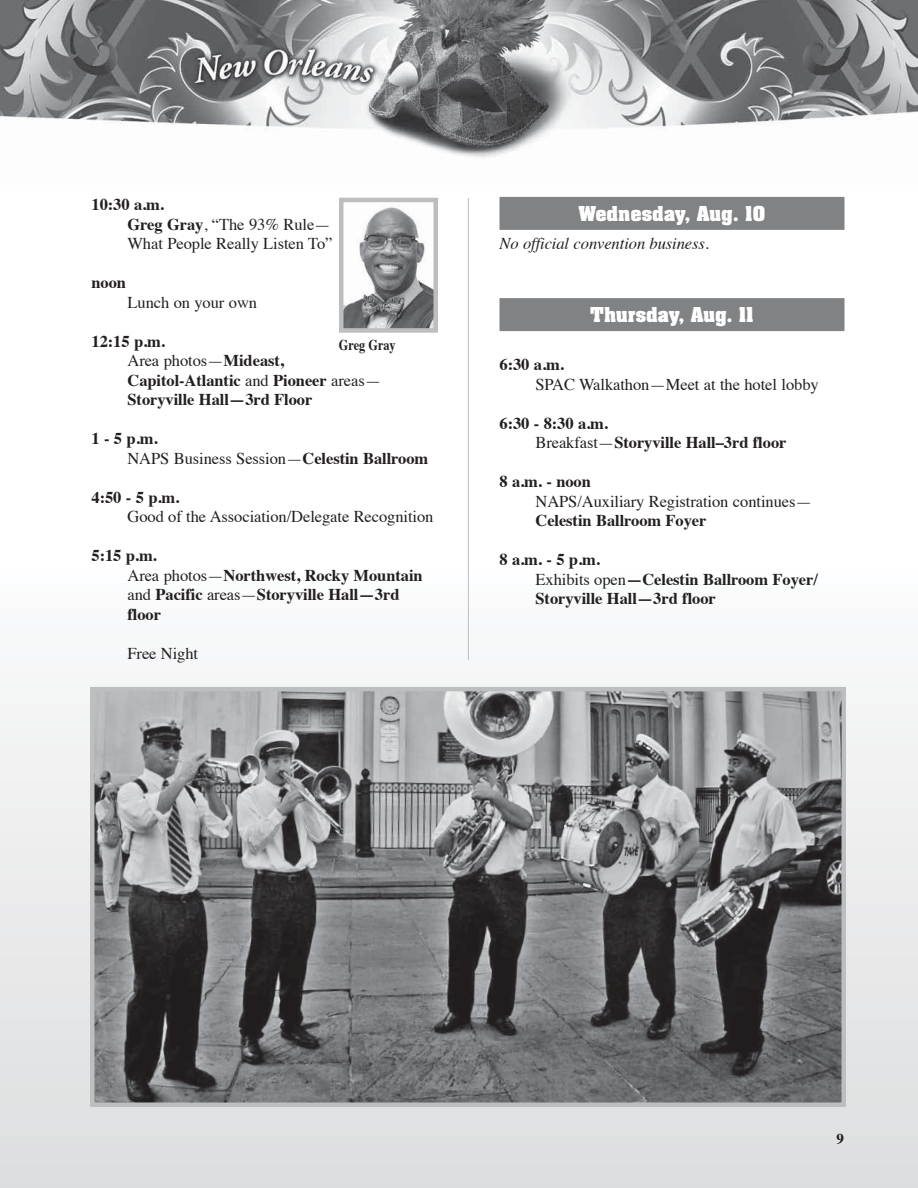
<style>
.page{position:relative;width:918px;height:1188px;background:#fff}
.page>*{position:absolute;margin:0;border:0;box-sizing:border-box;transform-origin:0 0}
.t1{font:700 22.5px "Neue Aachen Pro";letter-spacing:-.015em;color:#fff}
.t2{font:700 16.5px/19.5px "Times";letter-spacing:-.005em;color:#231f20}
.t3{font:16.5px/19.5px "Times";letter-spacing:-.005em;color:#231f20}
.t4{font:italic 16.5px "Times";letter-spacing:-.005em;color:#231f20}
.t5{font:700 15px "Times";letter-spacing:-.005em;color:#231f20;scale:.82 1}
.t6{font:700 15px "Times";letter-spacing:-.005em;color:#231f20}
.s1{font-weight:700}
.s2{font-weight:400}
.s3{font-style:normal}
</style>
<div class="page">
<img style="left:1px;top:0;width:917px;height:158px">
<img style="left:0;top:0;width:1px;height:184px">
<div style="left:0;top:549px;width:918px;height:639px;background:linear-gradient(to bottom,#fdfdfd,#dcddde)"></div>
<div style="left:500px;top:197px;width:345px;height:33px;background:#808284"></div>
<div style="left:500px;top:298px;width:345px;height:33px;background:#808284"></div>
<hr style="left:468px;top:198px;width:1px;height:462px;background:#bdbec0">
<img style="left:95px;top:692px;width:746px;height:410px">
<div style="left:90px;top:687px;width:756px;height:420px;border:4px solid #bdbec0"></div>
<img style="left:344px;top:207px;width:89px;height:121px">
<div style="left:339px;top:198px;width:99px;height:135px;border:4px solid #bdbec0"></div>
<p class="t3" style="left:128px;top:197px;width:207px;text-indent:-36px"><span class="s1">10:30 a.m.<br>Greg Gray</span>, “The 93% Rule —<br>What People Really Listen To”</p>
<p class="t2" style="left:92px;top:275px;width:36px">noon</p>
<p class="t3" style="left:128px;top:294px;width:131px">Lunch on your own</p>
<p class="t2" style="left:128px;top:333px;width:255px;text-indent:-36px">12:15 p.m.<br><span class="s2">Area photos—</span>Mideast,<br>Capitol-Atlantic <span class="s2">and</span> Pioneer <span class="s2">areas—<br></span>Storyville Hall—3rd Floor</p>
<p class="t2" style="left:128px;top:431px;width:302px;text-indent:-36px">1 - 5 p.m.<br><span class="s2">NAPS Business Session—</span>Celestin Ballroom</p>
<p class="t2" style="left:92px;top:489px;width:89px">4:50 - 5 p.m.</p>
<p class="t3" style="left:128px;top:509px;width:308px">Good of the Association/Delegate Recognition</p>
<p class="t2" style="left:128px;top:548px;width:297px;text-indent:-36px">5:15 p.m.<br><span class="s2">Area photos—</span>Northwest, Rocky Mountain <span class="s2">and</span> Pacific <span class="s2">areas—</span>Storyville Hall—3rd floor</p>
<p class="t3" style="left:128px;top:645px;width:72px">Free Night</p>
<p class="t5" style="left:339px;top:339px;width:71px">Greg Gray</p>
<h1 class="t1" style="left:579px;top:205px;width:188px">Wednesday, Aug. 10</h1>
<p class="t4" style="left:500px;top:237px;width:211px">No official convention business<span class="s3">.</span></p>
<h1 class="t1" style="left:590px;top:306px;width:165px">Thursday, Aug. 11</h1>
<p class="t2" style="left:500px;top:356px;width:66px">6:30 a.m.</p>
<p class="t3" style="left:536px;top:376px;width:285px">SPAC Walkathon—Meet at the hotel lobby</p>
<p class="t2" style="left:536px;top:415px;width:252px;text-indent:-36px">6:30 - 8:30 a.m.<br><span class="s2">Breakfast—</span>Storyville Hall–3rd floor</p>
<p class="t2" style="left:500px;top:473px;width:93px">8 a.m. - noon</p>
<p class="t3" style="left:536px;top:493px;width:278px">NAPS/Auxiliary Registration continues—</p>
<p class="t2" style="left:536px;top:512px;width:173px">Celestin Ballroom Foyer</p>
<p class="t2" style="left:536px;top:551px;width:284px;text-indent:-36px">8 a.m. - 5 p.m.<br><span class="s2">Exhibits open</span>—Celestin Ballroom Foyer/<br>Storyville Hall—3rd floor</p>
<p class="t6" style="left:836px;top:1133px;width:9px">9</p>
</div>
